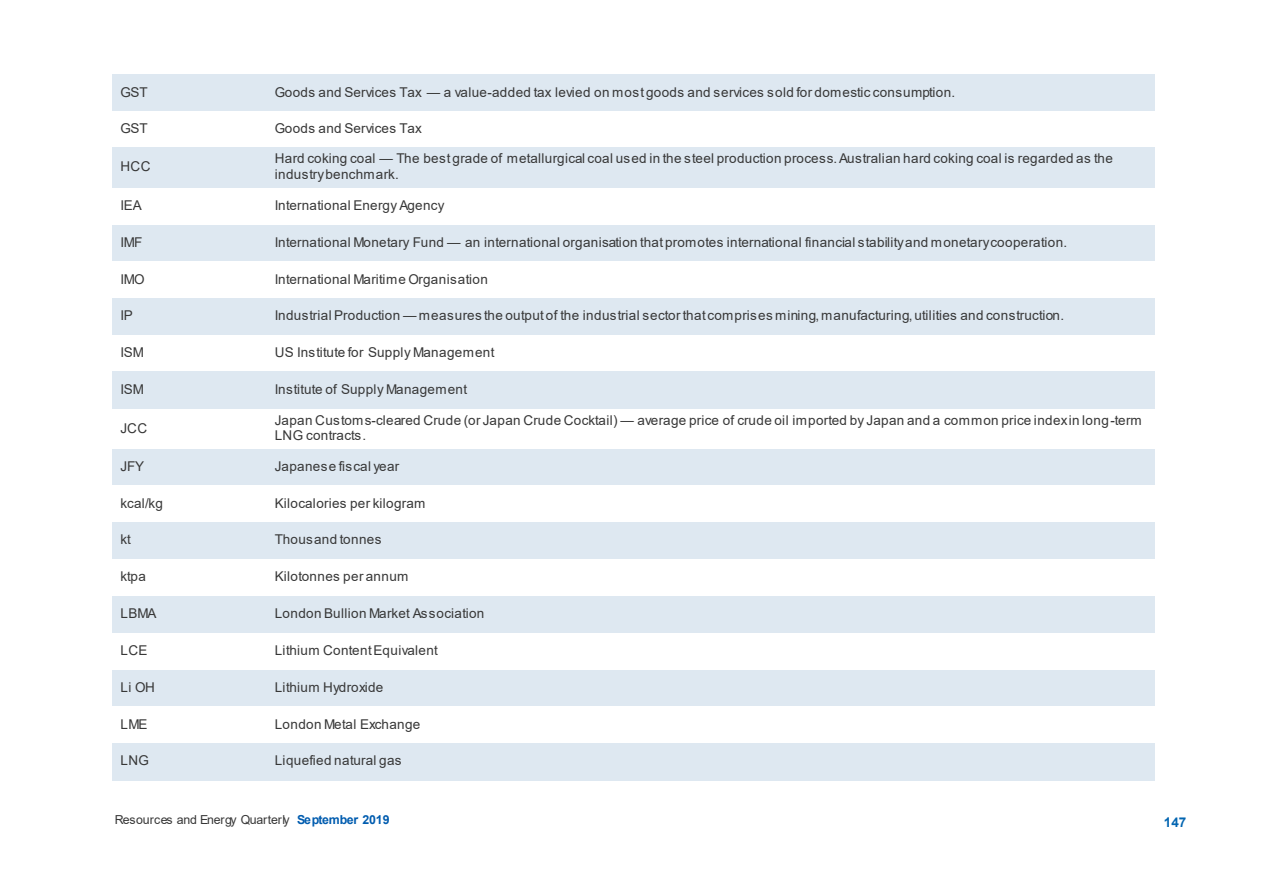
<style>
.page{position:relative;width:1263px;height:893px;background:#fff}
.page>*{position:absolute;margin:0;border:0;box-sizing:border-box;transform-origin:0 0}
.t1{font:13.5px/15.8px "Arial";letter-spacing:.025em;color:#373737}
.t2{font:700 13.5px "Arial";color:#0365b1}
.t3{font:12.3px "Arial";letter-spacing:-.01em;color:#373737}
.s1{font-weight:700;color:#005caf}
</style>
<div class="page">
<div style="left:113px;top:74px;width:154px;height:38px;background:#dee8f1"></div>
<div style="left:267px;top:74px;width:887px;height:38px;background:#dee8f1"></div>
<div style="left:113px;top:148px;width:154px;height:40px;background:#dee8f1"></div>
<div style="left:275px;top:148px;width:871px;height:20px;background:#dee8f1"></div>
<div style="left:275px;top:168px;width:871px;height:20px;background:#dee8f1"></div>
<div style="left:113px;top:225px;width:154px;height:36px;background:#dee8f1"></div>
<div style="left:267px;top:225px;width:887px;height:36px;background:#dee8f1"></div>
<div style="left:113px;top:299px;width:154px;height:37px;background:#dee8f1"></div>
<div style="left:267px;top:299px;width:887px;height:37px;background:#dee8f1"></div>
<div style="left:113px;top:372px;width:154px;height:37px;background:#dee8f1"></div>
<div style="left:267px;top:372px;width:887px;height:37px;background:#dee8f1"></div>
<div style="left:113px;top:449px;width:154px;height:36px;background:#dee8f1"></div>
<div style="left:267px;top:449px;width:887px;height:36px;background:#dee8f1"></div>
<div style="left:113px;top:523px;width:154px;height:37px;background:#dee8f1"></div>
<div style="left:267px;top:523px;width:887px;height:37px;background:#dee8f1"></div>
<div style="left:113px;top:596px;width:154px;height:37px;background:#dee8f1"></div>
<div style="left:267px;top:596px;width:887px;height:37px;background:#dee8f1"></div>
<div style="left:113px;top:670px;width:154px;height:36px;background:#dee8f1"></div>
<div style="left:267px;top:670px;width:887px;height:36px;background:#dee8f1"></div>
<div style="left:113px;top:743px;width:154px;height:38px;background:#dee8f1"></div>
<div style="left:267px;top:743px;width:887px;height:38px;background:#dee8f1"></div>
<p class="t1" style="left:120px;top:84px;width:29px">GST</p>
<p class="t1" style="left:275px;top:84px;width:682px">Goods and Services Tax — a value-added tax levied on most goods and services sold for domestic consumption.</p>
<p class="t1" style="left:120px;top:120px;width:29px">GST</p>
<p class="t1" style="left:275px;top:120px;width:149px">Goods and Services Tax</p>
<p class="t1" style="left:120px;top:159px;width:31px">HCC</p>
<p class="t1" style="left:275px;top:151px;width:840px">Hard coking coal — The best grade of metallurgical coal used in the steel production process. Australian hard coking coal is regarded as the industry benchmark.</p>
<p class="t1" style="left:120px;top:197px;width:23px">IEA</p>
<p class="t1" style="left:275px;top:197px;width:171px">International Energy Agency</p>
<p class="t1" style="left:120px;top:234px;width:23px">IMF</p>
<p class="t1" style="left:275px;top:234px;width:794px">International Monetary Fund — an international organisation that promotes international financial stability and monetary cooperation.</p>
<p class="t1" style="left:120px;top:271px;width:26px">IMO</p>
<p class="t1" style="left:275px;top:271px;width:215px">International Maritime Organisation</p>
<p class="t1" style="left:120px;top:307px;width:14px">IP</p>
<p class="t1" style="left:275px;top:307px;width:791px">Industrial Production — measures the output of the industrial sector that comprises mining, manufacturing, utilities and construction.</p>
<p class="t1" style="left:120px;top:344px;width:25px">ISM</p>
<p class="t1" style="left:275px;top:344px;width:221px">US Institute for Supply Management</p>
<p class="t1" style="left:120px;top:382px;width:25px">ISM</p>
<p class="t1" style="left:275px;top:382px;width:194px">Institute of Supply Management</p>
<p class="t1" style="left:120px;top:420px;width:28px">JCC</p>
<p class="t1" style="left:275px;top:412px;width:868px">Japan Customs-cleared Crude (or Japan Crude Cocktail) — average price of crude oil imported by Japan and a common price index in long-term<br>LNG contracts.</p>
<p class="t1" style="left:120px;top:458px;width:25px">JFY</p>
<p class="t1" style="left:275px;top:458px;width:126px">Japanese fiscal year</p>
<p class="t1" style="left:120px;top:495px;width:44px">kcal/kg</p>
<p class="t1" style="left:275px;top:495px;width:152px">Kilocalories per kilogram</p>
<p class="t1" style="left:120px;top:531px;width:12px">kt</p>
<p class="t1" style="left:275px;top:531px;width:108px">Thousand tonnes</p>
<p class="t1" style="left:120px;top:569px;width:27px">ktpa</p>
<p class="t1" style="left:275px;top:569px;width:135px">Kilotonnes per annum</p>
<p class="t1" style="left:120px;top:606px;width:37px">LBMA</p>
<p class="t1" style="left:275px;top:606px;width:211px">London Bullion Market Association</p>
<p class="t1" style="left:120px;top:642px;width:28px">LCE</p>
<p class="t1" style="left:275px;top:642px;width:165px">Lithium Content Equivalent</p>
<p class="t1" style="left:120px;top:679px;width:36px">Li OH</p>
<p class="t1" style="left:275px;top:679px;width:110px">Lithium Hydroxide</p>
<p class="t1" style="left:120px;top:716px;width:28px">LME</p>
<p class="t1" style="left:275px;top:716px;width:147px">London Metal Exchange</p>
<p class="t1" style="left:120px;top:752px;width:30px">LNG</p>
<p class="t1" style="left:275px;top:752px;width:128px">Liquefied natural gas</p>
<p class="t3" style="left:115px;top:811px;width:276px">Resources and Energy Quarterly <span class="s1">September 2019</span></p>
<p class="t2" style="left:1164px;top:813px;width:24px">147</p>
</div>
